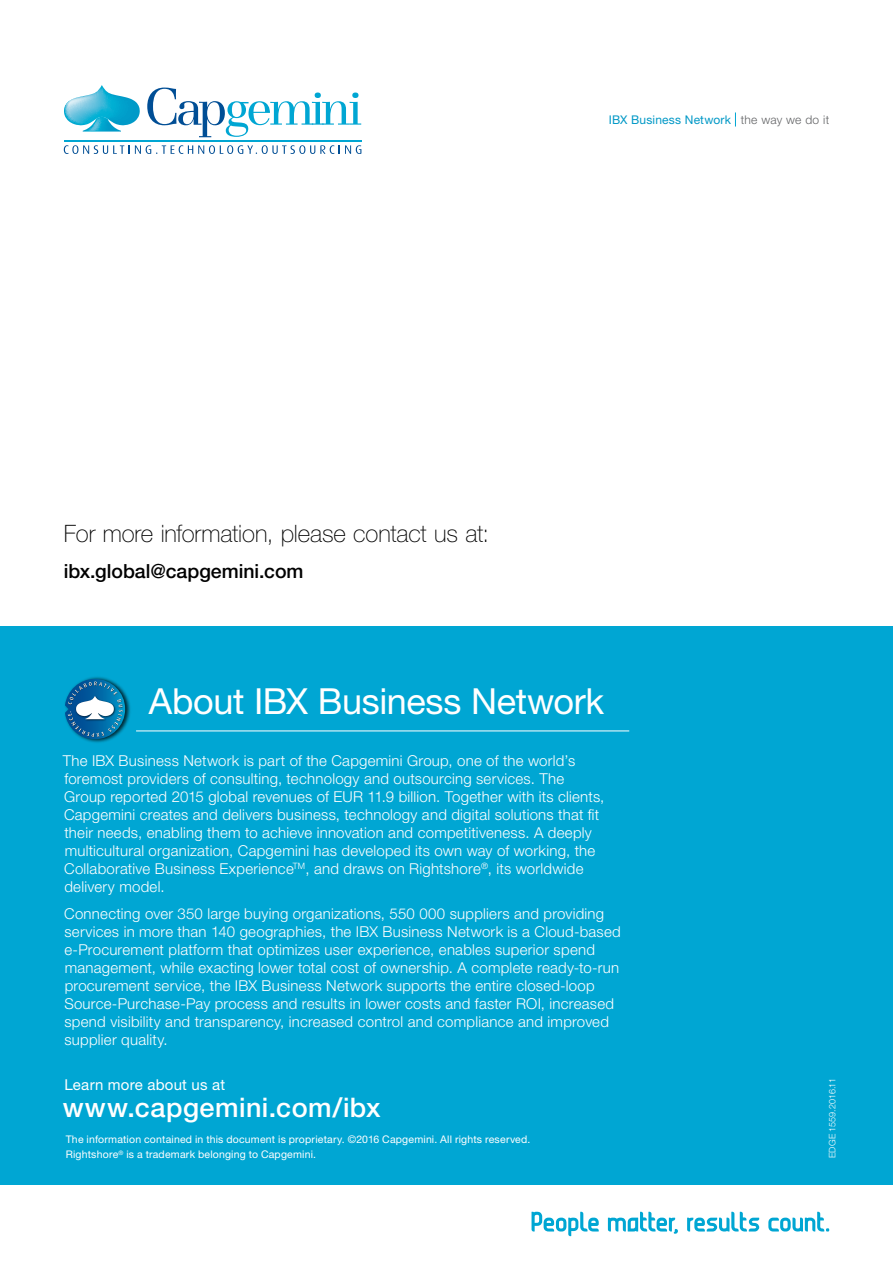
<style>
.page{position:relative;width:893px;height:1263px;background:#fff}
.page>*{position:absolute;margin:0;border:0;box-sizing:border-box;transform-origin:0 0}
.t1{font:36px "Helvetica Neue LT Std";letter-spacing:-.01em;color:#fff}
.t2{font:500 27px "Helvetica Neue LT Std";letter-spacing:.02em;color:#fff}
.t3{font:100 24px "Helvetica Neue LT Pro";letter-spacing:-.005em;color:#000101}
.t4{font:500 19.5px "Helvetica Neue LT Std";color:#000}
.t5{font:300 15px/18px "Helvetica Neue LT Std";letter-spacing:.015em;color:#fff}
.t6{font:15px "Helvetica Neue LT Std";letter-spacing:.015em;color:#fff}
.t7{font:12px "Helvetica Neue LT Pro";letter-spacing:.015em;color:#0098c6}
.t8{font:10.5px/15px "Helvetica Neue LT Std";letter-spacing:.015em;color:#fff}
.t9{font:300 9px "Helvetica Neue LT Pro";letter-spacing:.01em;color:#fff}
.s1{font-family:"Helvetica Neue LT Std";font-weight:300;color:#636466}
</style>
<div class="page">
<div style="left:0;top:627px;width:893px;height:558px;background:#00a6d3"></div>
<hr style="left:136px;top:730px;width:493px;height:1px;background:#fff">
<img style="left:83px;top:677px;width:47px;height:66px">
<svg style="left:65px;top:679px;width:60px;height:60px;background:#3188b3"></svg>
<svg style="left:531px;top:1212px;width:68px;height:24px"></svg>
<svg style="left:608px;top:1212px;width:70px;height:22px"></svg>
<svg style="left:768px;top:1212px;width:61px;height:19px"></svg>
<svg style="left:687px;top:1212px;width:72px;height:19px"></svg>
<svg style="left:735px;top:112px;width:1px;height:15px"></svg>
<svg style="left:64px;top:85px;width:76px;height:47px"></svg>
<svg style="left:147px;top:88px;width:214px;height:49px"></svg>
<svg style="left:64px;top:145px;width:297px;height:9px"></svg>
<hr style="left:64px;top:141px;width:297px;height:1px;background:#00a6d3">
<p class="t7" style="left:609px;top:112px;width:222px">IBX Business Network <span class="s1">the way we do it</span></p>
<h3 class="t3" style="left:64px;top:520px;width:427px">For more information, please contact us at:</h3>
<h3 class="t4" style="left:64px;top:559px;width:241px">ibx.global@capgemini.com</h3>
<h1 class="t1" style="left:149px;top:679px;width:457px">About IBX Business Network</h1>
<p class="t5" style="left:63px;top:751px;width:543px">The IBX Business Network is part of the Capgemini Group, one of the world’s foremost providers of consulting, technology and outsourcing services. The Group reported 2015 global revenues of EUR 11.9 billion. Together with its clients, Capgemini creates and delivers business, technology and digital solutions that fit their needs, enabling them to achieve innovation and competitiveness. A deeply multicultural organization, Capgemini has developed its own way of working, the Collaborative Business Experience<sup>TM</sup>, and draws on Rightshore<sup>®</sup>, its worldwide delivery model.</p>
<p class="t5" style="left:64px;top:904px;width:558px">Connecting over 350 large buying organizations, 550 000 suppliers and providing services in more than 140 geographies, the IBX Business Network is a Cloud-based e-Procurement platform that optimizes user experience, enables superior spend management, while exacting lower total cost of ownership. A complete ready-to-run procurement service, the IBX Business Network supports the entire closed-loop Source-Purchase-Pay process and results in lower costs and faster ROI, increased spend visibility and transparency, increased control and compliance and improved supplier quality.</p>
<p class="t6" style="left:64px;top:1075px;width:162px">Learn more about us at</p>
<h2 class="t2" style="left:63px;top:1091px;width:319px">www.capgemini.com/ibx</h2>
<p class="t8" style="left:66px;top:1132px;width:466px">The information contained in this document is proprietary. ©2016 Capgemini. All rights reserved.<br>Rightshore<sup>®</sup> is a trademark belonging to Capgemini.</p>
<p class="t9" style="left:827px;top:1158px;width:81px;rotate:-90deg">EDGE 1559.2016.11</p>
</div>
